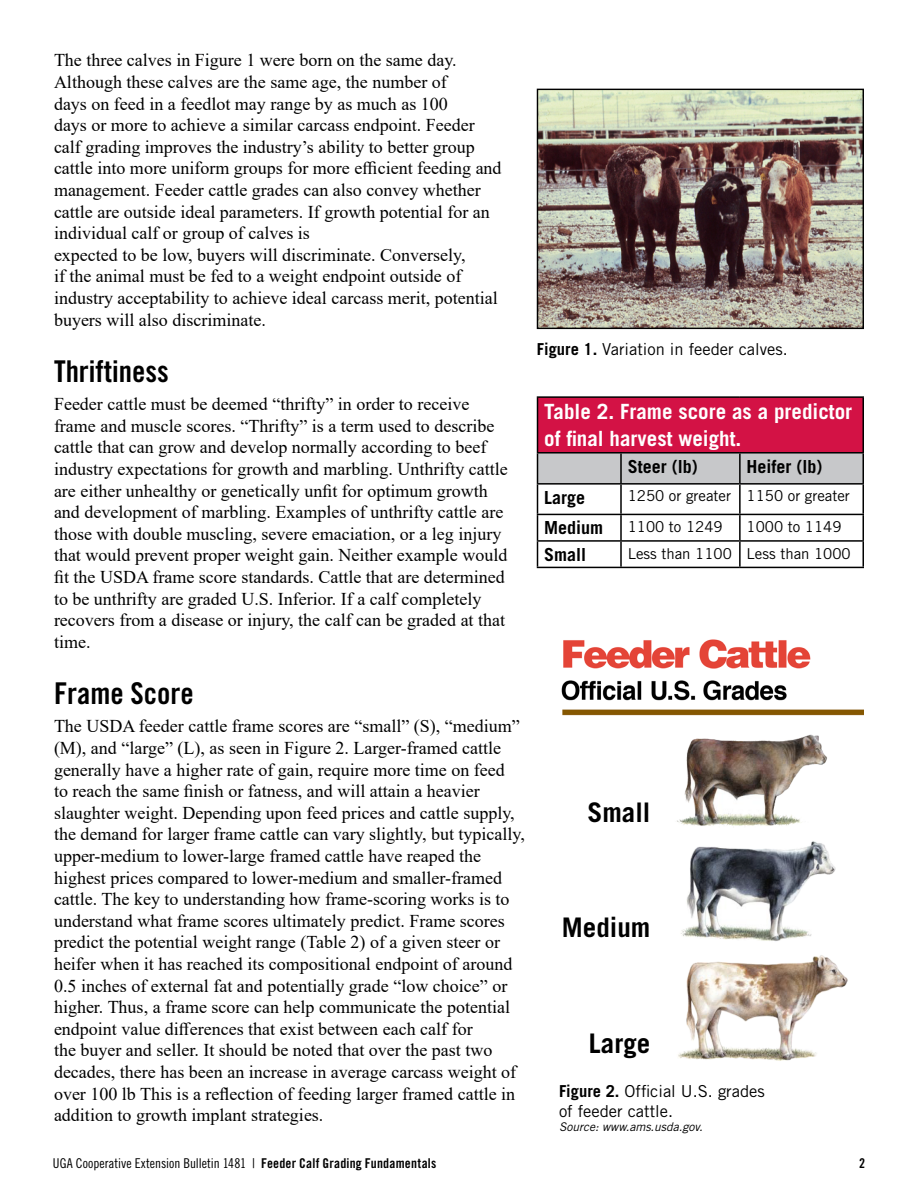
<style>
.page{position:relative;width:918px;height:1188px;background:#fff}
.page>*{position:absolute;margin:0;border:0;box-sizing:border-box;transform-origin:0 0}
.t1{font:30px "Trade Gothic LT Std Bd Cn 20";color:#000}
.t2{font:700 27px "Trade Gothic LT Std";color:#000}
.t3{font:700 21px/27px "Trade Gothic LT Std";color:#fff}
.t4{font:18px/21.6px "Times New Roman";color:#000}
.t5{font:700 18px "Trade Gothic LT Std";color:#000}
.t6{font:16.5px "Trade Gothic LT Std";color:#000}
.t7{font:15px "Trade Gothic LT Std";color:#000}
.t8{font:13.5px "Trade Gothic LT Std Cn 18";color:#000}
.t9{font:13.5px "Trade Gothic LT Std Bd Cn 20";color:#000}
.t10{font:italic 12px "Trade Gothic LT Std";color:#000}
.s1{font-weight:700}
.s2{font-family:"Trade Gothic LT Std Bd Cn 20"}
</style>
<div class="page">
<div style="left:538px;top:397px;width:325px;height:56px;background:#d31245"></div>
<hr style="left:537px;top:396px;width:84px;height:2px;background:#000">
<hr style="left:537px;top:398px;width:1px;height:54px;background:#000">
<hr style="left:621px;top:396px;width:119px;height:2px;background:#000">
<hr style="left:740px;top:396px;width:124px;height:2px;background:#000">
<hr style="left:862px;top:398px;width:2px;height:54px;background:#000">
<hr style="left:537px;top:452px;width:84px;height:2px;background:#000">
<hr style="left:621px;top:452px;width:119px;height:2px;background:#000">
<hr style="left:740px;top:452px;width:124px;height:2px;background:#000">
<hr style="left:862px;top:454px;width:2px;height:29px;background:#000">
<hr style="left:740px;top:483px;width:124px;height:2px;background:#000">
<hr style="left:862px;top:485px;width:2px;height:29px;background:#000">
<hr style="left:740px;top:514px;width:124px;height:1px;background:#000">
<hr style="left:862px;top:515px;width:2px;height:25px;background:#000">
<svg style="left:537px;top:453px;width:326px;height:114px"></svg>
<hr style="left:621px;top:540px;width:119px;height:2px;background:#000">
<hr style="left:620px;top:542px;width:2px;height:25px;background:#000">
<hr style="left:740px;top:540px;width:124px;height:2px;background:#000">
<hr style="left:739px;top:542px;width:2px;height:25px;background:#000">
<hr style="left:862px;top:542px;width:2px;height:25px;background:#000">
<hr style="left:537px;top:567px;width:84px;height:1px;background:#000">
<hr style="left:621px;top:567px;width:119px;height:1px;background:#000">
<hr style="left:740px;top:567px;width:124px;height:1px;background:#000">
<img style="left:539px;top:91px;width:323px;height:236px">
<div style="left:537px;top:89px;width:327px;height:240px;border:1px solid #000"></div>
<img style="left:561px;top:639px;width:303px;height:77px">
<img style="left:677px;top:734px;width:150px;height:92px">
<svg style="left:788px;top:788px;width:39px;height:25px"></svg>
<img style="left:681px;top:841px;width:155px;height:100px">
<img style="left:678px;top:955px;width:170px;height:106px">
<svg style="left:809px;top:1014px;width:39px;height:27px"></svg>
<p class="t4" style="left:54px;top:49px;width:449px">The three calves in Figure 1 were born on the same day.<br>Although these calves are the same age, the number of<br>days on feed in a feedlot may range by as much as 100<br>days or more to achieve a similar carcass endpoint. Feeder calf grading improves the industry’s ability to better group cattle into more uniform groups for more efficient feeding and management. Feeder cattle grades can also convey whether cattle are outside ideal parameters. If growth potential for an individual calf or group of calves is<br>expected to be low, buyers will discriminate. Conversely,<br>if the animal must be fed to a weight endpoint outside of industry acceptability to achieve ideal carcass merit, potential buyers will also discriminate.</p>
<p class="t1" style="left:54px;top:353px;width:116px">Thriftiness</p>
<p class="t4" style="left:54px;top:393px;width:455px">Feeder cattle must be deemed “thrifty” in order to receive frame and muscle scores. “Thrifty” is a term used to describe cattle that can grow and develop normally according to beef industry expectations for growth and marbling. Unthrifty cattle are either unhealthy or genetically unfit for optimum growth and development of marbling. Examples of unthrifty cattle are those with double muscling, severe emaciation, or a leg injury that would prevent proper weight gain. Neither example would fit the USDA frame score standards. Cattle that are determined to be unthrifty are graded U.S. Inferior. If a calf completely recovers from a disease or injury, the calf can be graded at that time.</p>
<p class="t1" style="left:54px;top:675px;width:141px">Frame Score</p>
<p class="t4" style="left:54px;top:715px;width:472px">The USDA feeder cattle frame scores are “small” (S), “medium” (M), and “large” (L), as seen in Figure 2. Larger-framed cattle generally have a higher rate of gain, require more time on feed<br>to reach the same finish or fatness, and will attain a heavier slaughter weight. Depending upon feed prices and cattle supply, the demand for larger frame cattle can vary slightly, but typically, upper-medium to lower-large framed cattle have reaped the highest prices compared to lower-medium and smaller-framed cattle. The key to understanding how frame-scoring works is to understand what frame scores ultimately predict. Frame scores predict the potential weight range (Table 2) of a given steer or heifer when it has reached its compositional endpoint of around 0.5 inches of external fat and potentially grade “low choice” or higher. Thus, a frame score can help communicate the potential endpoint value differences that exist between each calf for<br>the buyer and seller. It should be noted that over the past two decades, there has been an increase in average carcass weight of over 100 lb This is a reflection of feeding larger framed cattle in addition to growth implant strategies.</p>
<p class="t6" style="left:537px;top:340px;width:252px"><span class="s1">Figure 1.</span> Variation in feeder calves.</p>
<p class="t3" style="left:544px;top:398px;width:310px">Table 2. Frame score as a predictor of final harvest weight.</p>
<p class="t5" style="left:628px;top:455px;width:72px">Steer (lb)</p>
<p class="t5" style="left:747px;top:455px;width:77px">Heifer (lb)</p>
<p class="t5" style="left:544px;top:486px;width:42px">Large</p>
<p class="t7" style="left:628px;top:487px;width:105px">1250 or greater</p>
<p class="t7" style="left:747px;top:487px;width:105px">1150 or greater</p>
<p class="t5" style="left:544px;top:517px;width:61px">Medium</p>
<p class="t7" style="left:628px;top:518px;width:96px">1100 to 1249</p>
<p class="t7" style="left:747px;top:518px;width:96px">1000 to 1149</p>
<p class="t5" style="left:544px;top:543px;width:44px">Small</p>
<p class="t7" style="left:628px;top:544px;width:106px">Less than 1100</p>
<p class="t7" style="left:747px;top:544px;width:106px">Less than 1000</p>
<p class="t2" style="left:587px;top:796px;width:65px">Small</p>
<p class="t2" style="left:562px;top:911px;width:90px">Medium</p>
<p class="t2" style="left:589px;top:1027px;width:63px">Large</p>
<p class="t6" style="left:559px;top:1081px;width:207px"><span class="s1">Figure 2.</span> Official U.S. grades</p>
<p class="t6" style="left:559px;top:1101px;width:116px">of feeder cattle.</p>
<p class="t10" style="left:559px;top:1120px;width:145px">Source: www.ams.usda.gov.</p>
<p class="t8" style="left:53px;top:1155px;width:385px">UGA Cooperative Extension Bulletin 1481 | <span class="s2">Feeder Calf Grading Fundamentals</span></p>
<p class="t9" style="left:859px;top:1155px;width:7px">2</p>
</div>
